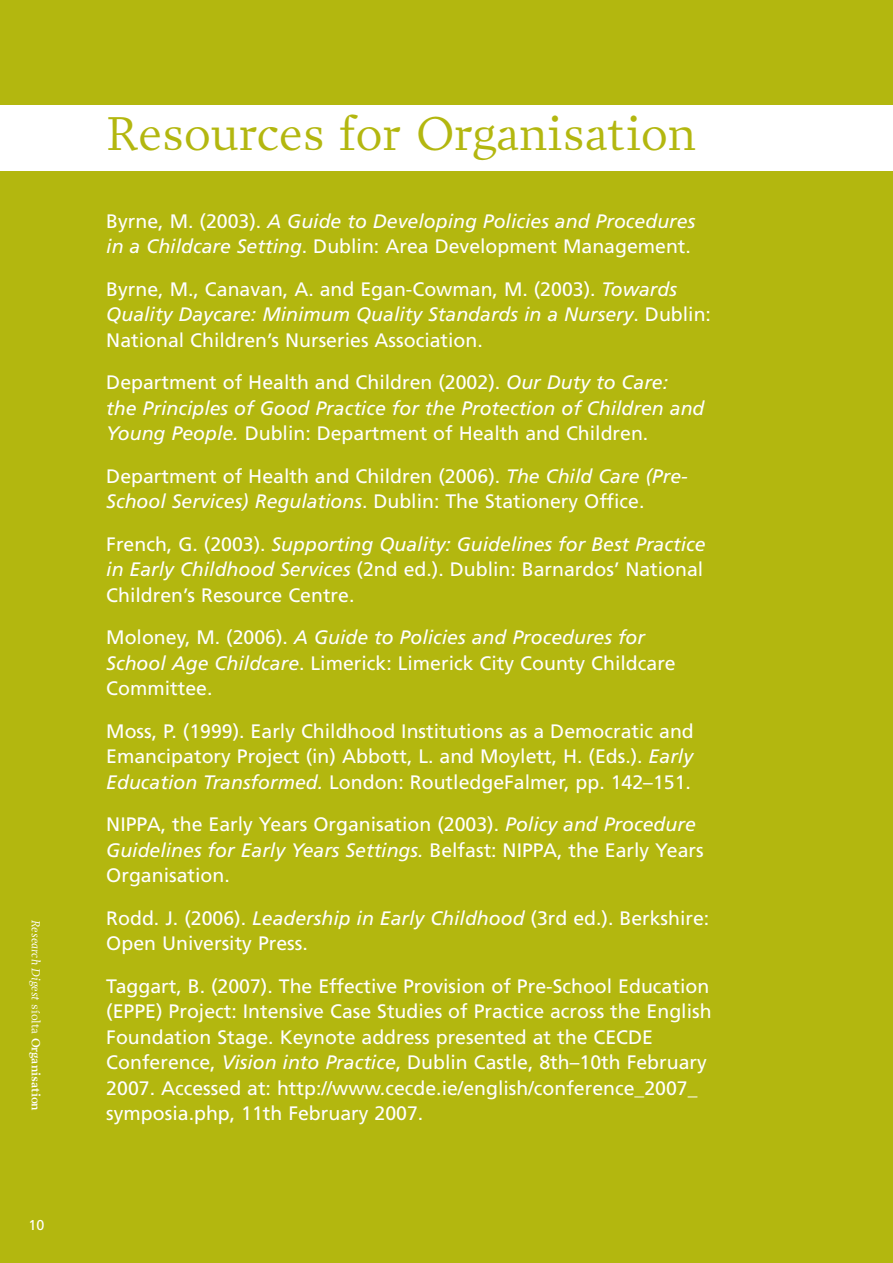
<style>
.page{position:relative;width:893px;height:1263px;background:#b3b70f}
.page>*{position:absolute;margin:0;border:0;box-sizing:border-box;transform-origin:0 0}
.t1{font:48px "Prensa";color:#b3b70f}
.t2{font:19.5px/25.5px "Frutiger";color:#fff}
.t3{font:italic 19.5px/25.5px "Frutiger";color:#fff}
.t4{font:14.25px "Frutiger";color:#fff}
.t5{font:italic 12px "Prensa";color:#fff}
.s1{font-style:normal}
.s2{font-weight:600;font-style:normal}
.s3{font-style:italic}
</style>
<div class="page">
<div style="left:0;top:105px;width:893px;height:66px;background:#fff"></div>
<p class="t5" style="left:43px;top:920px;width:192px;rotate:90deg">Research Digest <span class="s1">síolta</span> <span class="s2">Organisation</span></p>
<p class="t4" style="left:29px;top:1217px;width:17px">10</p>
<h1 class="t1" style="left:107px;top:105px;width:591px">Resources for Organisation</h1>
<p class="t3" style="left:106px;top:208px;width:590px"><span class="s1">Byrne, M. (2003).</span> A Guide to Developing Policies and Procedures in a Childcare Setting<span class="s1">. Dublin: Area Development Management.</span></p>
<p class="t2" style="left:106px;top:276px;width:606px">Byrne, M., Canavan, A. and Egan-Cowman, M. (2003). <span class="s3">Towards<br>Quality Daycare: Minimum Quality Standards in a Nursery</span>. Dublin:<br>National Children’s Nurseries Association.</p>
<p class="t3" style="left:106px;top:370px;width:600px"><span class="s1">Department of Health and Children (2002).</span> Our Duty to Care:<br>the Principles of Good Practice for the Protection of Children and<br>Young People. <span class="s1">Dublin: Department of Health and Children.</span></p>
<p class="t2" style="left:106px;top:463px;width:583px">Department of Health and Children (2006). <span class="s3">The Child Care (Pre-<br>School Services) Regulations</span>. Dublin: The Stationery Office.</p>
<p class="t2" style="left:106px;top:531px;width:601px;text-align:justify">French, G. (2003). <span class="s3">Supporting Quality: Guidelines for Best Practice in Early Childhood Services</span> (2nd ed.). Dublin: Barnardos’ National Children’s Resource Centre.</p>
<p class="t2" style="left:106px;top:625px;width:571px">Moloney, M. (2006). <span class="s3">A Guide to Policies and Procedures for<br>School Age Childcare</span>. Limerick: Limerick City County Childcare<br>Committee.</p>
<p class="t2" style="left:106px;top:718px;width:589px;text-align:justify">Moss, P. (1999). Early Childhood Institutions as a Democratic and Emancipatory Project (in) Abbott, L. and Moylett, H. (Eds.). <span class="s3">Early Education Transformed.</span> London: RoutledgeFalmer, pp. 142–151.</p>
<p class="t2" style="left:106px;top:812px;width:599px">NIPPA, the Early Years Organisation (2003). <span class="s3">Policy and Procedure<br>Guidelines for Early Years Settings.</span> Belfast: NIPPA, the Early Years<br>Organisation.</p>
<p class="t2" style="left:106px;top:905px;width:605px">Rodd. J. (2006). <span class="s3">Leadership in Early Childhood</span> (3rd ed.). Berkshire:<br>Open University Press.</p>
<p class="t2" style="left:106px;top:973px;width:607px">Taggart, B. (2007). The Effective Provision of Pre-School Education (EPPE) Project: Intensive Case Studies of Practice across the English Foundation Stage. Keynote address presented at the CECDE Conference, <span class="s3">Vision into Practice</span>, Dublin Castle, 8th–10th February 2007. Accessed at: http://www.cecde.ie/english/conference_2007_ symposia.php, 11th February 2007.</p>
</div>
